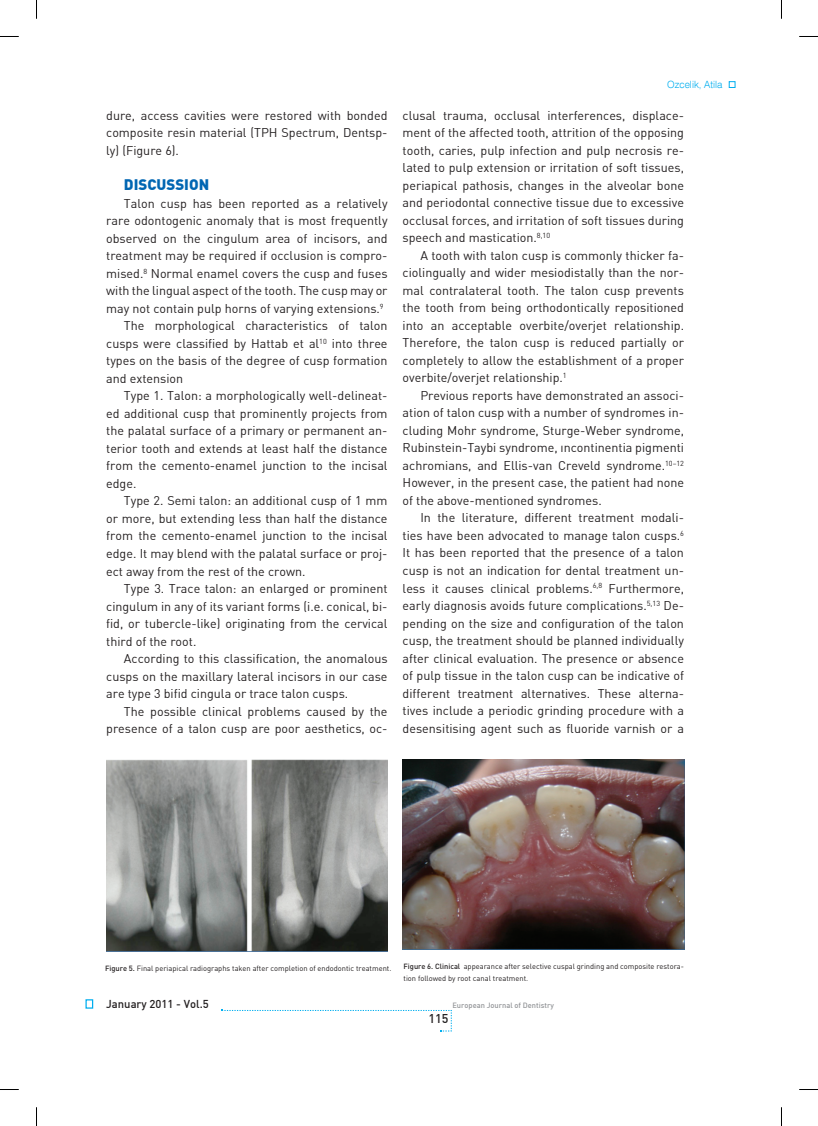
<style>
.page{position:relative;width:818px;height:1126px;background:#fff}
.page>*{position:absolute;margin:0;border:0;box-sizing:border-box;transform-origin:0 0}
.t1{font:15px "Din B Black";color:#0166b3}
.t2{font:12.5px/17.5px "Din B Regular";color:#231f20;text-align:justify}
.t3{font:12.5px "Din B Medium";color:#231f20}
.t4{font:11.25px "Din B Medium";color:#231f20}
.t5{font:300 10px "Swiss 721 BT";color:#00aeef}
.t6{font:7.5px/12.5px "DIN";color:#231f20}
.t7{font:7.5px "Din B Medium";color:#939598}
.s1{font-weight:500}
</style>
<div class="page">
<div style="left:85px;top:999px;width:8px;height:9px;border:1px solid #00aeef"></div>
<svg style="left:222px;top:1009px;width:230px;height:22px"></svg>
<img style="left:106px;top:759px;width:281px;height:192px">
<img style="left:402px;top:759px;width:281px;height:190px">
<div style="left:728px;top:81px;width:6px;height:7px;border:1px solid #00aeef"></div>
<svg style="left:0;top:36px;width:19px;height:1px"></svg>
<svg style="left:799px;top:36px;width:18px;height:1px"></svg>
<svg style="left:0;top:1089px;width:19px;height:1px"></svg>
<svg style="left:799px;top:1089px;width:18px;height:1px"></svg>
<svg style="left:36px;top:0;width:1px;height:19px"></svg>
<svg style="left:36px;top:1107px;width:1px;height:18px"></svg>
<p class="t2" style="left:106px;top:106px;width:283px">dure, access cavities were restored with bonded composite resin material (TPH Spectrum, Dentsp&shy;ly) (Figure 6).</p>
<p class="t1" style="left:124px;top:175px;width:25px">DISCUSS</p>
<p class="t1" style="left:184px;top:175px;width:15px">ION</p>
<p class="t2" style="left:124px;top:194px;width:265px">Talon cusp has been reported as a relatively</p>
<p class="t2" style="left:106px;top:212px;width:283px">rare odontogenic anomaly that is most frequently</p>
<p class="t2" style="left:106px;top:229px;width:283px">observed on the cingulum area of incisors, and</p>
<p class="t2" style="left:106px;top:247px;width:283px">treatment may be required if occlusion is compro-</p>
<p class="t2" style="left:106px;top:264px;width:283px">mised.<sup>8</sup> Normal enamel covers the cusp and fuses</p>
<p class="t2" style="left:106px;top:282px;width:283px">with the lingual aspect of the tooth. The cusp may or</p>
<p class="t2" style="left:106px;top:299px;width:279px">may not contain pulp horns of varying extensions.<sup>9</sup></p>
<p class="t2" style="left:124px;top:317px;width:265px">The morphological characteristics of talon</p>
<p class="t2" style="left:106px;top:334px;width:283px">cusps were classified by Hattab et al<sup>10</sup> into three</p>
<p class="t2" style="left:106px;top:352px;width:283px">types on the basis of the degree of cusp formation</p>
<p class="t2" style="left:106px;top:369px;width:78px">and extension</p>
<p class="t2" style="left:124px;top:387px;width:265px">Type 1. Talon: a morphologically well-delineat-</p>
<p class="t2" style="left:106px;top:404px;width:283px">ed additional cusp that prominently projects from</p>
<p class="t2" style="left:106px;top:422px;width:283px">the palatal surface of a primary or permanent an-</p>
<p class="t2" style="left:106px;top:439px;width:283px">terior tooth and extends at least half the distance</p>
<p class="t2" style="left:106px;top:457px;width:283px">from the cemento-enamel junction to the incisal</p>
<p class="t2" style="left:106px;top:474px;width:32px">edge.</p>
<p class="t2" style="left:124px;top:492px;width:265px">Type 2. Semi talon: an additional cusp of 1 mm</p>
<p class="t2" style="left:106px;top:509px;width:283px">or more, but extending less than half the distance</p>
<p class="t2" style="left:106px;top:527px;width:283px">from the cemento-enamel junction to the incisal</p>
<p class="t2" style="left:106px;top:544px;width:283px">edge. It may blend with the palatal surface or proj-</p>
<p class="t2" style="left:106px;top:562px;width:201px">ect away from the rest of the crown.</p>
<p class="t2" style="left:124px;top:579px;width:265px">Type 3. Trace talon: an enlarged or prominent</p>
<p class="t2" style="left:106px;top:597px;width:283px">cingulum in any of its variant forms (i.e. conical, bi-</p>
<p class="t2" style="left:106px;top:614px;width:283px">fid, or tubercle-like) originating from the cervical</p>
<p class="t2" style="left:106px;top:632px;width:92px">third of the root.</p>
<p class="t2" style="left:124px;top:649px;width:265px">According to this classification, the anomalous</p>
<p class="t2" style="left:106px;top:667px;width:283px">cusps on the maxillary lateral incisors in our case</p>
<p class="t2" style="left:106px;top:684px;width:243px">are type 3 bifid cingula or trace talon cusps.</p>
<p class="t2" style="left:124px;top:702px;width:265px">The possible clinical problems caused by the</p>
<p class="t2" style="left:106px;top:719px;width:283px">presence of a talon cusp are poor aesthetics, oc-</p>
<p class="t5" style="left:667px;top:78px;width:57px">Ozcelik, Atila</p>
<p class="t2" style="left:402px;top:106px;width:283px">clusal trauma, occlusal interferences, displace&shy;ment of the affected tooth, attrition of the opposing tooth, caries, pulp infection and pulp necrosis re&shy;lated to pulp extension or irritation of soft tissues, periapical pathosis, changes in the alveolar bone and periodontal connective tissue due to excessive occlusal forces, and irritation of soft tissues during speech and mastication.<sup>8,10</sup></p>
<p class="t2" style="left:402px;top:246px;width:283px;text-indent:18px">A tooth with talon cusp is commonly thicker fa&shy;ciolingually and wider mesiodistally than the nor&shy;mal contralateral tooth. The talon cusp prevents the tooth from being orthodontically repositioned into an acceptable overbite/overjet relationship.<br>Therefore, the talon cusp is reduced partially or completely to allow the establishment of a proper overbite/overjet relationship.<sup>1</sup></p>
<p class="t2" style="left:402px;top:386px;width:283px;text-indent:18px">Previous reports have demonstrated an associ&shy;ation of talon cusp with a number of syndromes in&shy;cluding Mohr syndrome, Sturge-Weber syndrome, Rubinstein-Taybi syndrome, ıncontinentia pigmenti achromians, and Ellis-van Creveld syndrome.<sup>10–12<br></sup>However, in the present case, the patient had none of the above-mentioned syndromes.</p>
<p class="t2" style="left:402px;top:509px;width:283px;text-indent:18px">In the literature, different treatment modali&shy;ties have been advocated to manage talon cusps.<sup>6<br></sup>It has been reported that the presence of a talon cusp is not an indication for dental treatment un&shy;less it causes clinical problems.<sup>6,8</sup> Furthermore, early diagnosis avoids future complications.<sup>5,13</sup> De&shy;pending on the size and configuration of the talon cusp, the treatment should be planned individually after clinical evaluation. The presence or absence of pulp tissue in the talon cusp can be indicative of different treatment alternatives. These alterna&shy;tives include a periodic grinding procedure with a desensitising agent such as fluoride varnish or a</p>
<p class="t6" style="left:105px;top:961px;width:288px"><span class="s1">Figure 5.</span> Final periapical radiographs taken after completion of endodontic treatment.</p>
<p class="t6" style="left:403px;top:959px;width:282px"><span class="s1">Figure 6. Clinical</span> appearance after selective cuspal grinding and composite restora&shy;tion followed by root canal treatment.</p>
<p class="t4" style="left:106px;top:996px;width:104px">January 2011 - Vol.5</p>
<p class="t7" style="left:452px;top:1000px;width:103px">European Journal of Dentistry</p>
<p class="t3" style="left:428px;top:1010px;width:21px">115</p>
</div>
